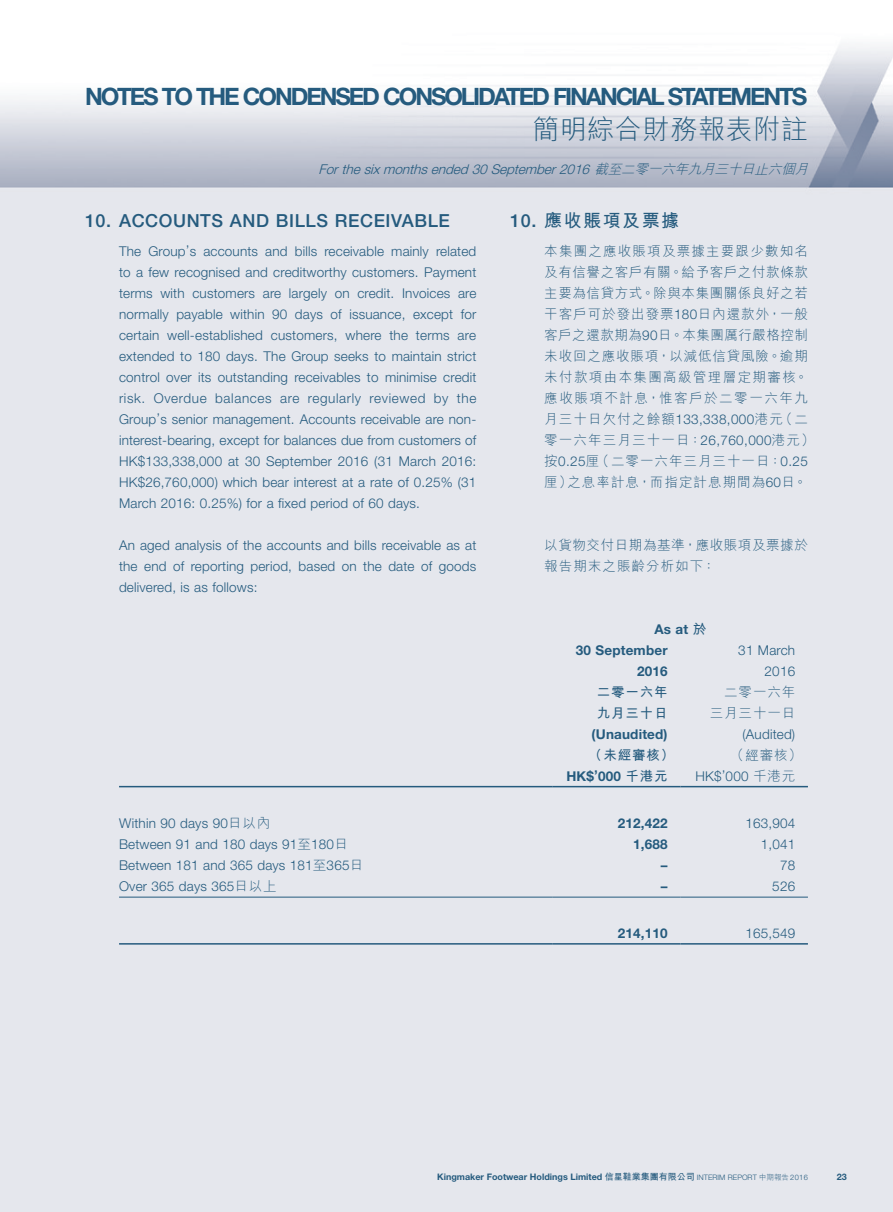
<style>
.page{position:relative;width:893px;height:1212px;background:#fff}
.page>*{position:absolute;margin:0;border:0;box-sizing:border-box;transform-origin:0 0}
.t1{font:300 27px "M Hei HK";letter-spacing:.025em;color:#255b7e}
.t2{font:700 24px "Helvetica Neue LT Std";letter-spacing:-.09em;color:#255b7e}
.Heading_1{font:500 18px "Helvetica Neue LT Std";letter-spacing:.035em;color:#255b7e}
.C_Heading_1{font:700 18px "M Hei HK";letter-spacing:.085em;color:#255b7e}
.Body_Text{font:300 13.5px/21px "Helvetica Neue LT Std";letter-spacing:.015em;color:#255b7e;text-align:justify}
.C_Body_Text{font:300 13.5px/21px "M Hei HK";letter-spacing:.075em;color:#255b7e}
.Body_Text-2{font:700 13.5px "Helvetica Neue LT Std";letter-spacing:.015em;color:#255b7e}
.t3{font:italic 300 13.5px "Helvetica Neue LT Std";color:#255b7e}
.C_Body_Text-2{font:300 13.5px/21px "M Hei HK";letter-spacing:.045em;color:#255b7e}
.Body_Text-3{font:700 13.5px "M Hei HK";letter-spacing:.065em;color:#255b7e}
.Body_Text-4{font:300 13.5px "M Hei HK";letter-spacing:.065em;color:#255b7e}
.t4{font:700 9px "Helvetica Neue LT Std";color:#255b7e}
.s1{font-family:"M Hei HK"}
.s2{font-family:"Helvetica Neue LT Std";font-weight:500}
.s3{font-family:"Helvetica Neue LT Std"}
.s4{font-weight:300;font-size:7.5px}
.s5{font-family:"M Hei HK";font-weight:300;font-size:7.5px}
</style>
<div class="page">
<img style="left:0;top:45px;width:893px;height:1167px">
<hr style="left:119px;top:786px;width:434px;height:1px;background:#255b7e">
<hr style="left:553px;top:786px;width:127px;height:1px;background:#255b7e">
<hr style="left:680px;top:786px;width:128px;height:1px;background:#255b7e">
<hr style="left:119px;top:897px;width:434px;height:1px;background:#255b7e">
<hr style="left:553px;top:897px;width:127px;height:1px;background:#255b7e">
<hr style="left:680px;top:897px;width:128px;height:1px;background:#255b7e">
<hr style="left:119px;top:943px;width:434px;height:1px;background:#255b7e">
<hr style="left:553px;top:943px;width:127px;height:1px;background:#255b7e">
<hr style="left:680px;top:943px;width:128px;height:1px;background:#255b7e">
<h2 class="t2" style="left:85px;top:81px;width:724px">NOTES TO THE CONDENSED CONSOLIDATED FINANCIAL STATEMENTS</h2>
<h1 class="t1" style="left:532px;top:115px;width:277px">簡明綜合財務報表附註</h1>
<p class="t3" style="left:318px;top:161px;width:495px">For the six months ended 30 September 2016 <span class="s1">截至二零一六年九月三十日止六個月</span></p>
<p class="C_Heading_1" style="left:510px;top:207px;width:170px"><span class="s2">10.</span> 應收賬項及票據</p>
<p class="C_Body_Text" style="left:544px;top:240px;width:272px">本集團之應收賬項及票據主要跟少數知名及有信譽之客戶有關。給予客戶之付款條款主要為信貸方式。除與本集團關係良好之若干客戶可於發出發票<span class="s3">180</span>日內還款外，一般客戶之還款期為<span class="s3">90</span>日。本集團厲行嚴格控制未收回之應收賬項，以減低信貸風險。逾期未付款項由本集團高級管理層定期審核。應收賬項不計息，惟客戶於二零一六年九月三十日欠付之餘額<span class="s3">133,338,000</span>港元（二零一六年三月三十一日：<span class="s3">26,760,000</span>港元）按<span class="s3">0.25</span>厘（二零一六年三月三十一日：<span class="s3">0.25</span>厘）之息率計息，而指定計息期間為<span class="s3">60</span>日。</p>
<p class="Heading_1" style="left:85px;top:209px;width:366px">10. ACCOUNTS AND BILLS RECEIVABLE</p>
<p class="Body_Text" style="left:119px;top:240px;width:359px">The Group’s accounts and bills receivable mainly related to a few recognised and creditworthy customers. Payment terms with customers are largely on credit. Invoices are normally payable within 90 days of issuance, except for certain well-established customers, where the terms are extended to 180 days. The Group seeks to maintain strict control over its outstanding receivables to minimise credit risk. Overdue balances are regularly reviewed by the Group’s senior management. Accounts receivable are non&shy;interest-bearing, except for balances due from customers of HK$133,338,000 at 30 September 2016 (31 March 2016:<br>HK$26,760,000) which bear interest at a rate of 0.25% (31<br>March 2016: 0.25%) for a fixed period of 60 days.</p>
<p class="Body_Text" style="left:119px;top:534px;width:359px">An aged analysis of the accounts and bills receivable as at the end of reporting period, based on the date of goods delivered, is as follows:</p>
<p class="C_Body_Text-2" style="left:544px;top:534px;width:265px">以貨物交付日期為基準，應收賬項及票據於報告期末之賬齡分析如下：</p>
<p class="Body_Text-2" style="left:654px;top:621px;width:53px">As at <span class="s1">於</span></p>
<p class="Body_Text-2" style="left:576px;top:642px;width:93px">30 September</p>
<p class="Body_Text-2" style="left:637px;top:663px;width:32px">2016</p>
<p class="Body_Text" style="left:738px;top:639px;width:58px">31 March</p>
<p class="Body_Text" style="left:765px;top:660px;width:32px">2016</p>
<p class="Body_Text-3" style="left:597px;top:682px;width:72px">二零一六年</p>
<p class="Body_Text-4" style="left:724px;top:685px;width:72px">二零一六年</p>
<p class="Body_Text-3" style="left:597px;top:703px;width:72px">九月三十日</p>
<p class="Body_Text-4" style="left:710px;top:706px;width:87px">三月三十一日</p>
<p class="Body_Text-2" style="left:592px;top:726px;width:78px">(Unaudited)</p>
<p class="Body_Text" style="left:742px;top:723px;width:54px">(Audited)</p>
<p class="Body_Text-3" style="left:588px;top:745px;width:87px">（未經審核）</p>
<p class="Body_Text-4" style="left:730px;top:748px;width:73px">（經審核）</p>
<p class="Body_Text-2" style="left:566px;top:768px;width:103px">HK$’000 <span class="s1">千港元</span></p>
<p class="Body_Text" style="left:695px;top:765px;width:101px">HK$’000 <span class="s1">千港元</span></p>
<p class="Body_Text" style="left:119px;top:812px;width:153px">Within 90 days 90<span class="s1">日以內</span></p>
<p class="Body_Text-2" style="left:618px;top:814px;width:51px">212,422</p>
<p class="Body_Text" style="left:745px;top:812px;width:51px">163,904</p>
<p class="Body_Text" style="left:119px;top:833px;width:230px">Between 91 and 180 days 91<span class="s1">至</span>180<span class="s1">日</span></p>
<p class="Body_Text-2" style="left:633px;top:835px;width:36px">1,688</p>
<p class="Body_Text" style="left:761px;top:833px;width:36px">1,041</p>
<p class="Body_Text" style="left:119px;top:854px;width:246px">Between 181 and 365 days 181<span class="s1">至</span>365<span class="s1">日</span></p>
<p class="Body_Text-2" style="left:661px;top:856px;width:8px">–</p>
<p class="Body_Text" style="left:780px;top:854px;width:17px">78</p>
<p class="Body_Text" style="left:119px;top:875px;width:159px">Over 365 days 365<span class="s1">日以上</span></p>
<p class="Body_Text-2" style="left:661px;top:877px;width:8px">–</p>
<p class="Body_Text" style="left:772px;top:875px;width:24px">526</p>
<p class="Body_Text-2" style="left:618px;top:924px;width:51px">214,110</p>
<p class="Body_Text" style="left:745px;top:922px;width:51px">165,549</p>
<p class="t4" style="left:437px;top:1171px;width:372px">Kingmaker Footwear Holdings Limited <span class="s1">信星鞋業集團有限公司</span> <span class="s4">INTERIM REPORT</span> <span class="s5">中期報告</span> <span class="s4">2016</span></p>
<p class="t4" style="left:837px;top:1171px;width:11px">23</p>
</div>
